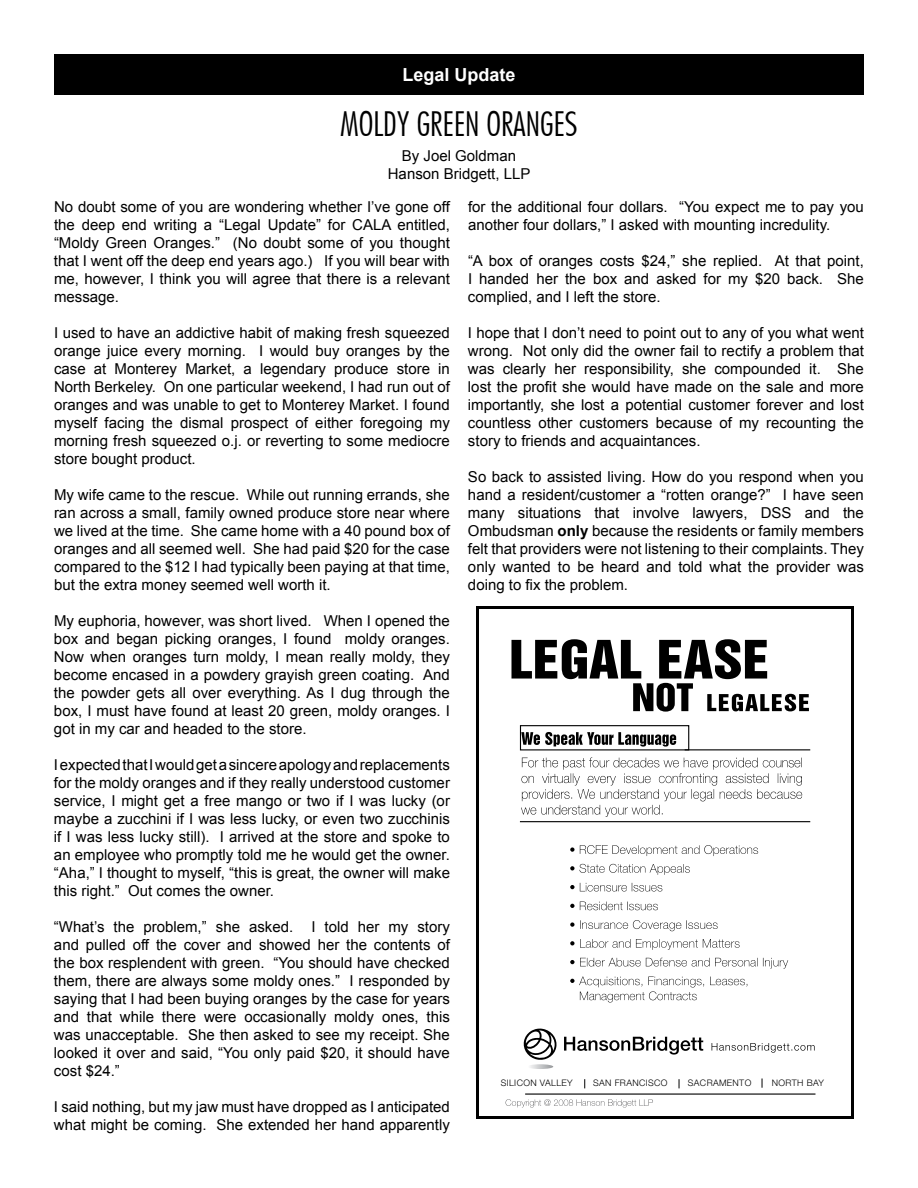
<style>
.page{position:relative;width:918px;height:1188px;background:#fff}
.page>*{position:absolute;margin:0;border:0;box-sizing:border-box;transform-origin:0 0}
.t1{font:33px "Fujiyama Light Plain";color:#000}
.t2{font:700 18px "Arial";color:#fff}
.t3{font:15px/18px "Arial";color:#000;text-align:justify}
.t4{font:300 9px "Helvetica Neue";letter-spacing:.04em;color:#000}
.s1{font-weight:700}
</style>
<div class="page">
<div style="left:54px;top:54px;width:810px;height:40px;background:#000"></div>
<svg style="left:521px;top:757px;width:281px;height:60px"></svg>
<svg style="left:522px;top:732px;width:154px;height:15px"></svg>
<svg style="left:511px;top:639px;width:298px;height:73px"></svg>
<svg style="left:570px;top:977px;width:177px;height:26px"></svg>
<svg style="left:570px;top:958px;width:218px;height:11px"></svg>
<svg style="left:570px;top:939px;width:170px;height:11px"></svg>
<svg style="left:570px;top:920px;width:148px;height:11px"></svg>
<svg style="left:570px;top:902px;width:88px;height:8px"></svg>
<svg style="left:570px;top:883px;width:92px;height:9px"></svg>
<svg style="left:570px;top:864px;width:120px;height:11px"></svg>
<svg style="left:570px;top:845px;width:188px;height:11px"></svg>
<hr style="left:685px;top:749px;width:125px;height:1px;background:#000">
<div style="left:520px;top:725px;width:169px;height:25px;border:1px solid #000"></div>
<hr style="left:520px;top:821px;width:290px;height:1px;background:#000">
<hr style="left:525px;top:1093px;width:290px;height:2px;background:#000">
<svg style="left:523px;top:1029px;width:34px;height:40px"></svg>
<svg style="left:564px;top:1037px;width:139px;height:18px"></svg>
<svg style="left:712px;top:1043px;width:103px;height:10px"></svg>
<svg style="left:506px;top:1099px;width:147px;height:9px"></svg>
<div style="left:476px;top:606px;width:378px;height:513px;border:3px solid #000"></div>
<p class="t2" style="left:402px;top:64px;width:115px">Legal Update</p>
<h1 class="t1" style="left:340px;top:110px;width:239px">MOLDY GREEN ORANGES</h1>
<p class="t3" style="left:388px;top:147px;width:144px;text-align:center">By Joel Goldman<br>Hanson Bridgett, LLP</p>
<p class="t3" style="left:54px;top:198px;width:397px">No doubt some of you are wondering whether I’ve gone off the deep end writing a “Legal Update” for CALA entitled, “Moldy Green Oranges.” (No doubt some of you thought that I went off the deep end years ago.) If you will bear with me, however, I think you will agree that there is a relevant message.</p>
<p class="t3" style="left:54px;top:324px;width:397px">I used to have an addictive habit of making fresh squeezed orange juice every morning. I would buy oranges by the case at Monterey Market, a legendary produce store in North Berkeley. On one particular weekend, I had run out of oranges and was unable to get to Monterey Market. I found myself facing the dismal prospect of either foregoing my morning fresh squeezed o.j. or reverting to some mediocre store bought product.</p>
<p class="t3" style="left:54px;top:486px;width:397px">My wife came to the rescue. While out running errands, she ran across a small, family owned produce store near where we lived at the time. She came home with a 40 pound box of oranges and all seemed well. She had paid $20 for the case compared to the $12 I had typically been paying at that time, but the extra money seemed well worth it.</p>
<p class="t3" style="left:54px;top:612px;width:398px">My euphoria, however, was short lived. When I opened the box and began picking oranges, I found moldy oranges.<br>Now when oranges turn moldy, I mean really moldy, they become encased in a powdery grayish green coating. And the powder gets all over everything. As I dug through the box, I must have found at least 20 green, moldy oranges. I got in my car and headed to the store.</p>
<p class="t3" style="left:54px;top:756px;width:398px">Iexpected that I would get a sincere apology and replacements for the moldy oranges and if they really understood customer service, I might get a free mango or two if I was lucky (or maybe a zucchini if I was less lucky, or even two zucchinis if I was less lucky still). I arrived at the store and spoke to an employee who promptly told me he would get the owner. “Aha,” I thought to myself, “this is great, the owner will make this right.” Out comes the owner.</p>
<p class="t3" style="left:54px;top:918px;width:398px">“What’s the problem,” she asked. I told her my story and pulled off the cover and showed her the contents of the box resplendent with green. “You should have checked them, there are always some moldy ones.” I responded by saying that I had been buying oranges by the case for years and that while there were occasionally moldy ones, this was unacceptable. She then asked to see my receipt. She looked it over and said, “You only paid $20, it should have cost $24.”</p>
<p class="t3" style="left:54px;top:1098px;width:397px">I said nothing, but my jaw must have dropped as I anticipated what might be coming. She extended her hand apparently</p>
<p class="t3" style="left:468px;top:198px;width:397px">for the additional four dollars. “You expect me to pay you another four dollars,” I asked with mounting incredulity.</p>
<p class="t3" style="left:468px;top:252px;width:398px">“A box of oranges costs $24,” she replied. At that point, I handed her the box and asked for my $20 back. She complied, and I left the store.</p>
<p class="t3" style="left:468px;top:324px;width:398px">I hope that I don’t need to point out to any of you what went wrong. Not only did the owner fail to rectify a problem that was clearly her responsibility, she compounded it. She lost the profit she would have made on the sale and more importantly, she lost a potential customer forever and lost countless other customers because of my recounting the story to friends and acquaintances.</p>
<p class="t3" style="left:468px;top:468px;width:398px">So back to assisted living. How do you respond when you hand a resident/customer a “rotten orange?” I have seen many situations that involve lawyers, DSS and the Ombudsman <span class="s1">only</span> because the residents or family members felt that providers were not listening to their complaints. They only wanted to be heard and told what the provider was doing to fix the problem.</p>
<p class="t4" style="left:501px;top:1078px;width:74px">SILICON VALLEY</p>
<p class="t4" style="left:593px;top:1078px;width:76px">SAN FRANCISCO</p>
<p class="t4" style="left:688px;top:1078px;width:65px">SACRAMENTO</p>
<p class="t4" style="left:772px;top:1078px;width:54px">NORTH BAY</p>
</div>
